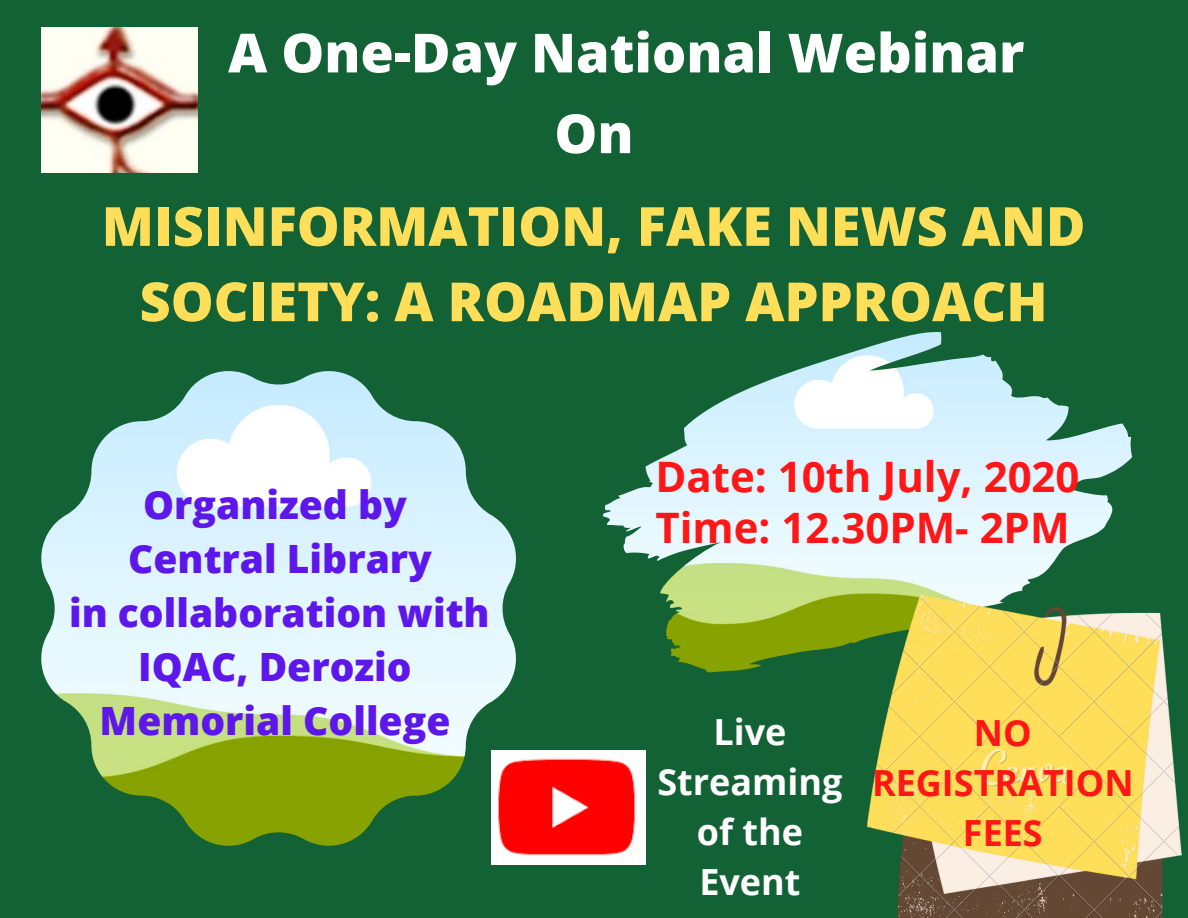
<style>
.page{position:relative;width:1188px;height:918px;background:#136235}
.page>*{position:absolute;margin:0;border:0;box-sizing:border-box;transform-origin:0 0}
.t1{font:800 54px/75.3px "Open Sans";color:#ffde59;text-align:center}
.t2{font:800 54px/80.7px "Open Sans";color:#fff}
.t3{font:700 42px/50.2px "Open Sans";color:#ff1616}
.t4{font:800 39px/54px "Open Sans";color:#5e17eb;text-align:center}
.t5{font:700 36px/49.8px "Open Sans";color:#fff;text-align:center}
.t6{font:700 36px/49.8px "Open Sans";color:#ff1616;text-align:center}
</style>
<div class="page">
<img style="left:41px;top:28px;width:157px;height:145px">
<img style="left:41px;top:371px;width:475px;height:475px">
<img style="left:603px;top:332px;width:529px;height:340px">
<img style="left:491px;top:751px;width:154px;height:113px">
<img style="left:868px;top:595px;width:313px;height:323px">
<h1 class="t2" style="left:554px;top:11px;width:471px;text-indent:-326px">A One-Day National Webinar<br>On</h1>
<h1 class="t1" style="left:102px;top:187px;width:985px">MISINFORMATION, FAKE NEWS AND<br>SOCIETY: A ROADMAP APPROACH</h1>
<p class="t4" style="left:69px;top:476px;width:422px">Organized by<br>Central Library<br>in collaboration with<br>IQAC, Derozio<br>Memorial College</p>
<p class="t3" style="left:656px;top:451px;width:426px">Date: 10th July, 2020<br>Time: 12.30PM- 2PM</p>
<p class="t5" style="left:657px;top:706px;width:187px">Live<br>Streaming of the<br>Event</p>
<p class="t6" style="left:872px;top:707px;width:263px">NO<br>REGISTRATION<br>FEES</p>
</div>
